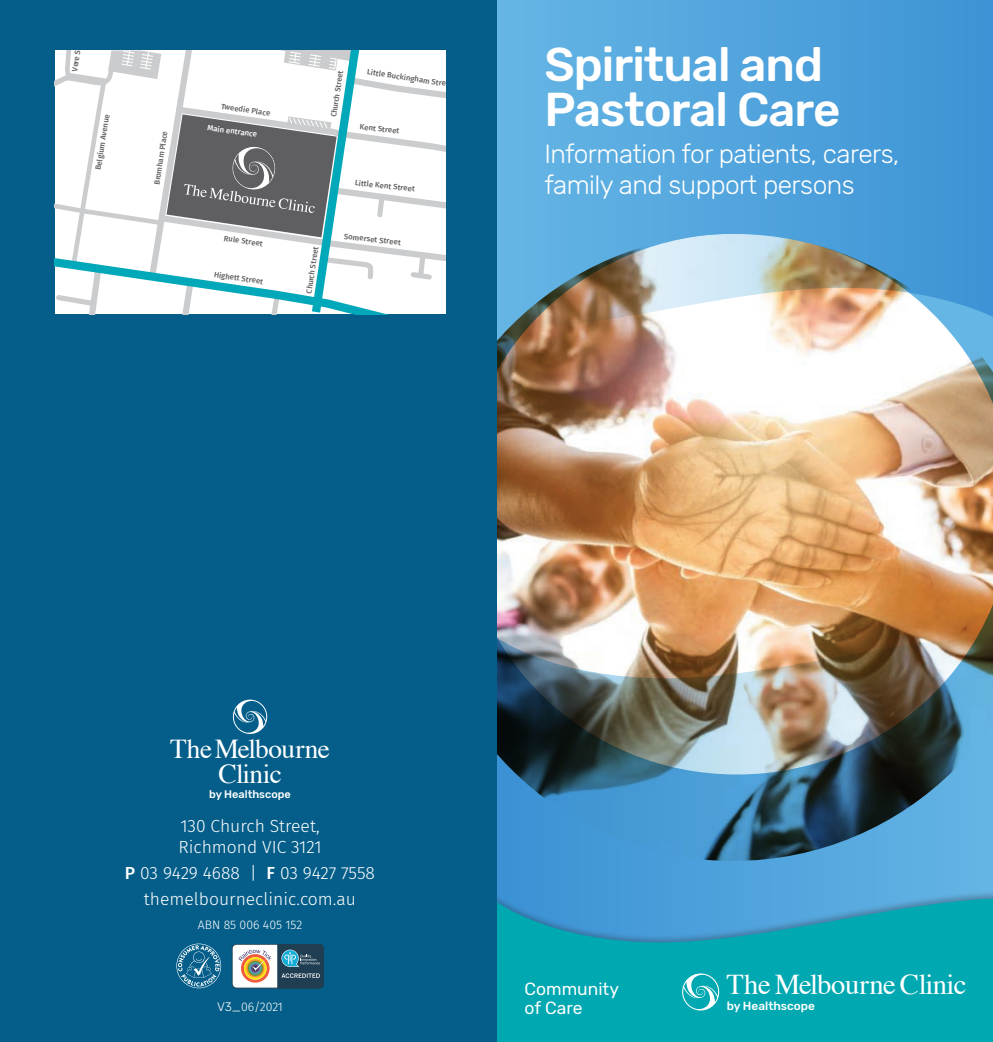
<style>
.page{position:relative;width:993px;height:1042px;background:#fff}
.page>*{position:absolute;margin:0;border:0;box-sizing:border-box;transform-origin:0 0}
.t1{font:500 47.25px/45.5px "Rubik";letter-spacing:-.02em;color:#fff}
.t2{font:28.7px "Times";letter-spacing:-.02em;color:#fff}
.t3{font:27.3px/24.8px "Times";letter-spacing:-.02em;color:#fff;text-align:center}
.t4{font:300 26.25px/31.5px "Rubik";letter-spacing:-.02em;color:#fff}
.t5{font:300 17.5px/21px "Fira Sans";color:#fff}
.t6{font:17.5px/19.2px "Rubik";color:#fff}
.t7{font:300 12.25px "Fira Sans";color:#fff}
.t8{font:500 11.9px "Rubik";color:#fff}
.t9{font:500 11.03px "Rubik";color:#fff}
.t10{font:500 7.7px "Fira Sans";color:#5f5f62}
.t11{font:500 7.7px "Fira Sans";color:#fff}
.s1{font-weight:500}
.s2{font-family:"Rubik"}
</style>
<div class="page">
<img style="left:496px;top:330px;width:496px;height:307px">
<svg style="left:496px;top:0;width:496px;height:330px;background:#65a7d2"></svg>
<img style="left:496px;top:637px;width:496px;height:253px">
<div style="left:491px;top:890px;width:501px;height:152px;background:#231f20;opacity:.3"></div>
<svg style="left:496px;top:898px;width:496px;height:144px;background:#0da5b7"></svg>
<div style="left:0;top:0;width:496px;height:1042px;background:#045e89"></div>
<svg style="left:233px;top:699px;width:34px;height:35px"></svg>
<svg style="left:176px;top:943px;width:45px;height:45px"></svg>
<svg style="left:232px;top:944px;width:91px;height:44px;background:#889293"></svg>
<svg style="left:55px;top:50px;width:390px;height:264px;background:#d5dddf"></svg>
<svg style="left:682px;top:973px;width:37px;height:37px"></svg>
<p class="t10" style="left:68px;top:70px;width:40px;rotate:-81deg">Vere Street</p>
<p class="t10" style="left:92px;top:169px;width:58px;rotate:-81deg">Belgium Avenue</p>
<p class="t10" style="left:150px;top:184px;width:56px;rotate:-81deg">Bromham Place</p>
<p class="t10" style="left:222px;top:100px;width:51px;rotate:8deg">Tweedie Place</p>
<p class="t11" style="left:208px;top:121px;width:52px;rotate:8deg">Main entrance</p>
<p class="t10" style="left:225px;top:232px;width:41px;rotate:8deg">Rule Street</p>
<p class="t10" style="left:215px;top:268px;width:51px;rotate:8deg">Highett Street</p>
<p class="t10" style="left:327px;top:116px;width:49px;rotate:-81deg">Church Street</p>
<p class="t10" style="left:368px;top:65px;width:88px;rotate:9deg">Little Buckingham Street</p>
<p class="t10" style="left:360px;top:120px;width:41px;rotate:6deg">Kent Street</p>
<p class="t10" style="left:302px;top:292px;width:49px;rotate:-81deg">Church Street</p>
<p class="t10" style="left:355px;top:176px;width:62px;rotate:6deg">Little Kent Street</p>
<p class="t10" style="left:344px;top:230px;width:59px;rotate:6deg">Somerset Street</p>
<h1 class="t1" style="left:544px;top:43px;width:297px">Spiritual and<br>Pastoral Care</h1>
<h3 class="t4" style="left:544px;top:139px;width:356px">Information for patients, carers, family and support persons</h3>
<h3 class="t3" style="left:170px;top:734px;width:161px">TheMelbourne<br>Clinic</h3>
<h3 class="t5" style="left:178px;top:815px;width:145px">130 Church Street,<br>Richmond VIC 3121</h3>
<h3 class="t5" style="left:125px;top:860px;width:251px;line-height:25.9px;text-align:center"><span class="s1">P</span> 03 9429 4688 | <span class="s1">F</span> 03 9427 7558 themelbourneclinic.com.au</h3>
<h3 class="t7" style="left:198px;top:916px;width:106px">ABN 85 006 405 152</h3>
<h3 class="t9" style="left:209px;top:788px;width:83px">by Healthscope</h3>
<h3 class="t7" style="left:217px;top:998px;width:67px"><span class="s2">V3_</span>06/2021</h3>
<h3 class="t6" style="left:524px;top:979px;width:96px">Community of Care</h3>
<h2 class="t2" style="left:726px;top:957px;width:241px">The Melbourne Clinic</h2>
<h3 class="t8" style="left:726px;top:999px;width:90px">by Healthscope</h3>
</div>
